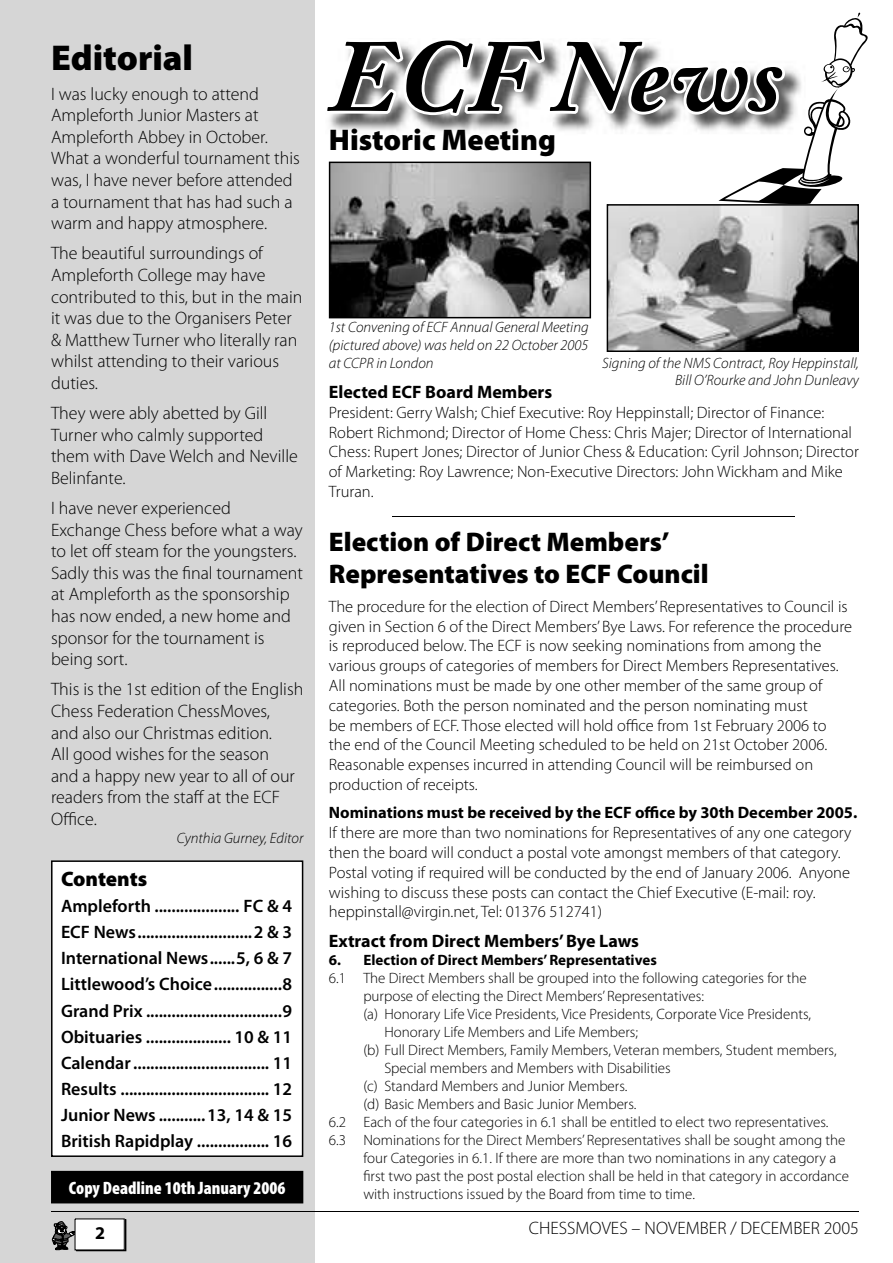
<style>
.page{position:relative;width:893px;height:1263px;background:#fff}
.page>*{position:absolute;margin:0;border:0;box-sizing:border-box;transform-origin:0 0}
.t1{font:italic 700 102.45px "Adobe Caslon Pro";color:#000}
.t2{font:900 36px "Myriad Pro";color:#000}
.t3{font:900 30px "Myriad Pro";color:#000}
.t4{font:900 27px/32.4px "Myriad Pro";color:#000}
.t5{font:900 21px "Myriad Pro";letter-spacing:-.005em;color:#000}
.t6{font:300 18px/21.6px "Myriad Pro";color:#000}
.t7{font:600 18px/26.1px "Myriad Pro";color:#000;text-align:justify}
.t8{font:700 18px "Myriad Pro";color:#000}
.t9{font:900 condensed 18px "Myriad Pro";color:#fff}
.t10{font:300 16.5px/19.8px "Myriad Pro";color:#000}
.t11{font:700 16.5px "Myriad Pro";color:#000}
.t12{font:300 15px "Myriad Pro";color:#000}
.t13{font:italic 300 15px/18px "Myriad Pro";color:#000;text-align:justify}
.t14{font:700 15px "Myriad Pro";color:#000}
</style>
<div class="page">
<div style="left:0;top:0;width:315px;height:1263px;background:#d6d6d6"></div>
<div style="left:51px;top:1171px;width:252px;height:32px;background:#000"></div>
<svg style="left:52px;top:1219px;width:74px;height:33px;background:#bebebe"></svg>
<hr style="left:51px;top:1211px;width:808px;height:1px;background:#000">
<svg style="left:51px;top:860px;width:252px;height:297px;background:#eaeaea"></svg>
<hr style="left:393px;top:516px;width:402px;height:1px;background:#000">
<svg style="left:328px;top:13px;width:539px;height:339px"></svg>
<h2 class="t2" style="left:51px;top:37px;width:144px">Editorial</h2>
<p class="t6" style="left:51px;top:83px;width:250px">I was lucky enough to attend<br>Ampleforth Junior Masters at<br>Ampleforth Abbey in October.<br>What a wonderful tournament this was, I have never before attended a tournament that has had such a warm and happy atmosphere.</p>
<p class="t6" style="left:51px;top:243px;width:253px">The beautiful surroundings of<br>Ampleforth College may have contributed to this, but in the main it was due to the Organisers Peter &amp; Matthew Turner who literally ran whilst attending to their various duties.</p>
<p class="t6" style="left:51px;top:403px;width:248px">They were ably abetted by Gill<br>Turner who calmly supported them with Dave Welch and Neville<br>Belinfante.</p>
<p class="t6" style="left:51px;top:497px;width:254px">I have never experienced<br>Exchange Chess before what a way to let off steam for the youngsters.<br>Sadly this was the final tournament at Ampleforth as the sponsorship has now ended, a new home and sponsor for the tournament is being sort.</p>
<p class="t6" style="left:51px;top:679px;width:254px">This is the 1st edition of the English<br>Chess Federation ChessMoves,<br>and also our Christmas edition.<br>All good wishes for the season<br>and a happy new year to all of our readers from the staff at the ECF<br>Office.</p>
<p class="t13" style="left:177px;top:829px;width:128px">Cynthia Gurney, Editor</p>
<p class="t5" style="left:61px;top:867px;width:88px">Contents</p>
<p class="t7" style="left:61px;top:893px;width:233px">Ampleforth .................... FC &amp; 4<br>ECF News ...........................2 &amp; 3<br>International News ......5, 6 &amp; 7<br>Littlewood’s Choice ................8<br>Grand Prix ................................9<br>Obituaries .................... 10 &amp; 11<br>Calendar ................................ 11<br>Results ................................... 12<br>Junior News ...........13, 14 &amp; 15<br>British Rapidplay ................. 16</p>
<p class="t9" style="left:69px;top:1178px;width:218px">Copy Deadline 10th January 2006</p>
<p class="t8" style="left:95px;top:1223px;width:11px">2</p>
<h1 class="t1" style="left:329px;top:15px;width:455px">ECF News</h1>
<h3 class="t3" style="left:329px;top:123px;width:229px">Historic Meeting</h3>
<p class="t13" style="left:329px;top:319px;width:261px">1st Convening of ECF Annual General Meeting (pictured above) was held on 22 October 2005 at CCPR in London</p>
<p class="t13" style="left:602px;top:356px;width:258px;line-height:16.2px;text-align:right">Signing of the NMS Contract, Roy Heppinstall,<br>Bill O’Rourke and John Dunleavy</p>
<p class="t8" style="left:329px;top:382px;width:225px">Elected ECF Board Members</p>
<p class="t10" style="left:329px;top:403px;width:531px">President: Gerry Walsh; Chief Executive: Roy Heppinstall; Director of Finance:<br>Robert Richmond; Director of Home Chess: Chris Majer; Director of International Chess: Rupert Jones; Director of Junior Chess &amp; Education: Cyril Johnson; Director of Marketing: Roy Lawrence; Non-Executive Directors: John Wickham and Mike Truran.</p>
<h3 class="t4" style="left:329px;top:526px;width:381px">Election of Direct Members’<br>Representatives to ECF Council</h3>
<p class="t10" style="left:329px;top:597px;width:525px">The procedure for the election of Direct Members’ Representatives to Council is given in Section 6 of the Direct Members’ Bye Laws. For reference the procedure is reproduced below. The ECF is now seeking nominations from among the various groups of categories of members for Direct Members Representatives.<br>All nominations must be made by one other member of the same group of categories. Both the person nominated and the person nominating must<br>be members of ECF. Those elected will hold office from 1st February 2006 to the end of the Council Meeting scheduled to be held on 21st October 2006.<br>Reasonable expenses incurred in attending Council will be reimbursed on production of receipts.</p>
<p class="t11" style="left:329px;top:803px;width:530px">Nominations must be received by the ECF office by 30th December 2005.</p>
<p class="t10" style="left:329px;top:823px;width:524px">If there are more than two nominations for Representatives of any one category then the board will conduct a postal vote amongst members of that category.<br>Postal voting if required will be conducted by the end of January 2006. Anyone wishing to discuss these posts can contact the Chief Executive (E-mail: roy. heppinstall@virgin.net, Tel: 01376 512741)</p>
<p class="t8" style="left:329px;top:931px;width:312px">Extract from Direct Members’ Bye Laws</p>
<p class="t14" style="left:329px;top:952px;width:329px">6. Election of Direct Members’ Representatives</p>
<p class="t12" style="left:329px;top:970px;width:479px">6.1 The Direct Members shall be grouped into the following categories for the</p>
<p class="t12" style="left:363px;top:988px;width:342px">purpose of electing the Direct Members’ Representatives:</p>
<p class="t12" style="left:363px;top:1006px;width:449px">(a) Honorary Life Vice Presidents, Vice Presidents, Corporate Vice Presidents,</p>
<p class="t12" style="left:384px;top:1024px;width:255px">Honorary Life Members and Life Members;</p>
<p class="t12" style="left:363px;top:1042px;width:475px">(b) Full Direct Members, Family Members, Veteran members, Student members,</p>
<p class="t12" style="left:384px;top:1060px;width:288px">Special members and Members with Disabilities</p>
<p class="t12" style="left:363px;top:1078px;width:266px">(c) Standard Members and Junior Members.</p>
<p class="t12" style="left:363px;top:1096px;width:275px">(d) Basic Members and Basic Junior Members.</p>
<p class="t12" style="left:329px;top:1114px;width:501px">6.2 Each of the four categories in 6.1 shall be entitled to elect two representatives.</p>
<p class="t12" style="left:329px;top:1132px;width:518px">6.3 Nominations for the Direct Members’ Representatives shall be sought among the</p>
<p class="t12" style="left:363px;top:1150px;width:474px">four Categories in 6.1. If there are more than two nominations in any category a</p>
<p class="t12" style="left:363px;top:1168px;width:487px">first two past the post postal election shall be held in that category in accordance</p>
<p class="t12" style="left:363px;top:1186px;width:333px">with instructions issued by the Board from time to time.</p>
<p class="t6" style="left:529px;top:1217px;width:332px">CHESSMOVES – NOVEMBER / DECEMBER 2005</p>
</div>
